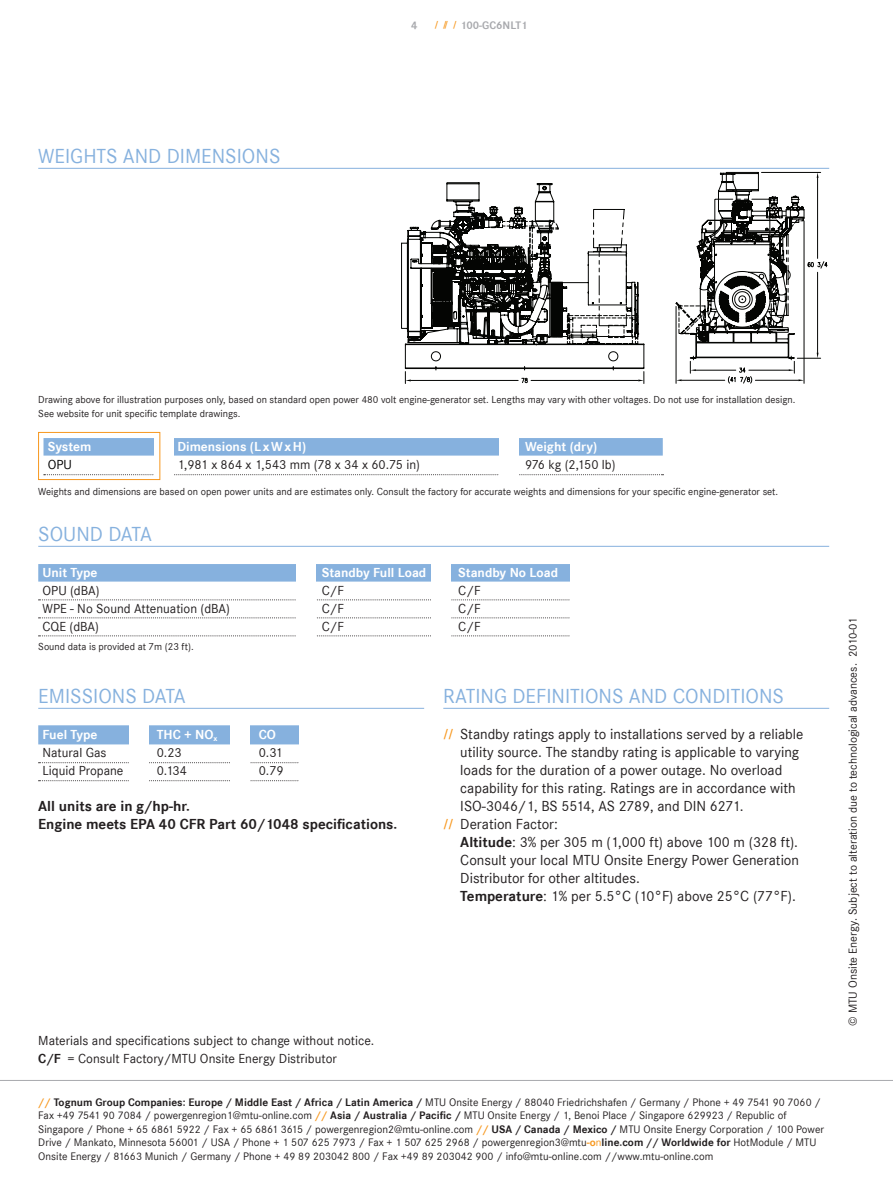
<style>
.page{position:relative;width:893px;height:1188px;background:#fff}
.page>*{position:absolute;margin:0;border:0;box-sizing:border-box;transform-origin:0 0}
.subheadline_1{font:21px "Corporate S";color:#86b1de}
.listings_onto_subhea{font:15px/18px "Corporate S";color:#231f20}
.subheadline_3{font:700 15px "Corporate S";color:#231f20}
.table_line_1{font:13.5px "Corporate S";color:#231f20}
.t1{font:700 13.5px "Corporate S";color:#fff}
.t2{font:700 13.5px "Corporate S";letter-spacing:.06em;color:#fff}
.table_line_1-2{font:13.5px "Corporate S";letter-spacing:-.02em;color:#231f20}
.t3{font:13.5px "Corporate S";color:#000}
.copyright_and_norm{font:12px "Corporate S";color:#231f20}
.adress{font:11.25px/13.5px "Corporate S";color:#231f20}
.t4{font:700 11.25px "Corporate S";color:#a8a9ad}
.t5{font:10.5px/14.2px "Corporate S";color:#231f20}
.s1{font-style:italic;font-size:9px;color:#f7971d}
.s2{font-weight:700;font-style:italic;font-size:12px;color:#f7971d}
.s3{font-weight:700}
.s4{font-weight:700;color:#f7971d}
.s5{color:#f7971d}
</style>
<div class="page">
<hr style="left:0;top:1080px;width:893px;height:1px;background:#a8a9ad">
<hr style="left:38px;top:168px;width:791px;height:1px;background:#86b1de">
<div style="left:44px;top:438px;width:619px;height:18px;background:#86b1de"></div>
<svg style="left:44px;top:474px;width:619px;height:1px"></svg>
<div style="left:500px;top:430px;width:19px;height:50px;background:#fff"></div>
<div style="left:154px;top:430px;width:19px;height:50px;background:#fff"></div>
<div style="left:38px;top:432px;width:122px;height:48px;border:1px solid #f7971d"></div>
<svg style="left:401px;top:172px;width:426px;height:212px"></svg>
<hr style="left:38px;top:708px;width:386px;height:1px;background:#86b1de">
<div style="left:38px;top:725px;width:386px;height:19px;background:#86b1de"></div>
<svg style="left:39px;top:762px;width:260px;height:1px"></svg>
<svg style="left:39px;top:780px;width:260px;height:1px"></svg>
<hr style="left:443px;top:708px;width:386px;height:1px;background:#86b1de">
<div style="left:130px;top:720px;width:19px;height:73px;background:#fff"></div>
<div style="left:299px;top:720px;width:134px;height:81px;background:#fff"></div>
<div style="left:231px;top:718px;width:19px;height:79px;background:#fff"></div>
<hr style="left:38px;top:546px;width:791px;height:1px;background:#86b1de">
<div style="left:38px;top:564px;width:791px;height:18px;background:#86b1de"></div>
<svg style="left:39px;top:600px;width:531px;height:1px"></svg>
<svg style="left:39px;top:618px;width:531px;height:1px"></svg>
<svg style="left:39px;top:636px;width:531px;height:1px"></svg>
<div style="left:432px;top:555px;width:19px;height:94px;background:#fff"></div>
<div style="left:570px;top:551px;width:270px;height:91px;background:#fff"></div>
<div style="left:297px;top:551px;width:19px;height:91px;background:#fff"></div>
<p class="subheadline_1" style="left:38px;top:144px;width:241px">Weights and dimensions</p>
<p class="t4" style="left:411px;top:19px;width:8px">4</p>
<p class="t4" style="left:434px;top:19px;width:95px"><span class="s1">/ // /</span>100-GC6N LT1</p>
<p class="t5" style="left:38px;top:393px;width:759px">Drawing above for illustration purposes only, based on standard open power 480 volt engine-generator set. Lengths may vary with other voltages. Do not use for installation design.<br>See website for unit specific template drawings.</p>
<p class="t1" style="left:48px;top:439px;width:45px">System</p>
<p class="t2" style="left:177px;top:439px;width:130px">Dimensions (LxWxH)</p>
<p class="t1" style="left:525px;top:439px;width:74px">Weight (dry)</p>
<p class="t3" style="left:48px;top:457px;width:26px">OPU</p>
<p class="table_line_1" style="left:177px;top:457px;width:244px">1,981 x 864 x 1,543 mm (78 x 34 x 60.75 in)</p>
<p class="table_line_1-2" style="left:525px;top:457px;width:92px">976 kg (2,150 lb)</p>
<p class="t5" style="left:38px;top:484px;width:741px">Weights and dimensions are based on open power units and are estimates only. Consult the factory for accurate weights and dimensions for your specific engine-generator set.</p>
<p class="subheadline_1" style="left:38px;top:522px;width:113px">Sound data</p>
<p class="t1" style="left:43px;top:565px;width:57px">Unit Type</p>
<p class="t1" style="left:322px;top:565px;width:106px">Standby Full Load</p>
<p class="t1" style="left:458px;top:565px;width:123px">Standby N o Load P</p>
<p class="table_line_1" style="left:43px;top:583px;width:59px">OPU (dBA)</p>
<p class="table_line_1" style="left:322px;top:583px;width:24px">C/F</p>
<p class="table_line_1" style="left:458px;top:583px;width:24px">C/F</p>
<p class="table_line_1" style="left:43px;top:601px;width:189px">WPE - No Sound Attenuation (dBA)</p>
<p class="table_line_1" style="left:322px;top:601px;width:24px">C/F</p>
<p class="table_line_1" style="left:458px;top:601px;width:24px">C/F</p>
<p class="table_line_1" style="left:43px;top:619px;width:58px">CQE (dBA)</p>
<p class="table_line_1" style="left:322px;top:619px;width:24px">C/F</p>
<p class="table_line_1" style="left:458px;top:619px;width:24px">C/F</p>
<p class="t5" style="left:38px;top:639px;width:157px">Sound data is provided at 7m (23 ft).</p>
<p class="subheadline_1" style="left:38px;top:684px;width:147px">Emissions data</p>
<p class="t1" style="left:43px;top:727px;width:89px">Fuel Type T</p>
<p class="t1" style="left:164px;top:727px;width:56px">HC + NO<sub>x</sub></p>
<p class="t1" style="left:259px;top:727px;width:14px">CO</p>
<p class="table_line_1" style="left:43px;top:745px;width:65px">Natural Gas</p>
<p class="table_line_1" style="left:157px;top:745px;width:27px">0.23</p>
<p class="table_line_1" style="left:259px;top:745px;width:26px">0.31</p>
<p class="table_line_1" style="left:43px;top:763px;width:83px">Liquid Propane</p>
<p class="table_line_1" style="left:157px;top:763px;width:32px">0.134</p>
<p class="table_line_1" style="left:259px;top:763px;width:27px">0.79</p>
<p class="subheadline_3" style="left:38px;top:798px;width:153px">All units are in g/hp-hr.</p>
<p class="subheadline_3" style="left:38px;top:816px;width:361px">Engine meets EPA 40 CFR Part 60/1048 specifications.</p>
<p class="subheadline_1" style="left:443px;top:684px;width:340px">Rating Definitions and conditions</p>
<p class="listings_onto_subhea" style="left:460px;top:725px;width:345px;text-indent:-17px"><span class="s2">//</span> Standby ratings apply to installations served by a reliable utility source. The standby rating is applicable to varying loads for the duration of a power outage. No overload capability for this rating. Ratings are in accordance with ISO-3046/1, BS 5514, AS 2789, and DIN 6271.</p>
<p class="listings_onto_subhea" style="left:443px;top:815px;width:116px"><span class="s2">//</span> Deration Factor:</p>
<p class="listings_onto_subhea" style="left:460px;top:833px;width:340px"><span class="s3">Altitude</span>: 3% per 305 m (1,000 ft) above 100 m (328 ft).<br>Consult your local MTU Onsite Energy Power Generation Distributor for other altitudes.<br><span class="s3">Temperature</span>: 1% per 5.5°C (10°F) above 25°C (77°F).</p>
<p class="table_line_1" style="left:38px;top:1033px;width:338px">Materials and specifications subject to change without notice.</p>
<p class="table_line_1" style="left:38px;top:1051px;width:300px"><span class="s3">C/F</span> = Consult Factory/MTU Onsite Energy Distributor</p>
<p class="adress" style="left:38px;top:1095px;width:787px"><span class="s4">//</span> <span class="s3">Tognum Group Companies: Europe / M iddle East / Africa / Latin America /</span> MTU Onsite Energy / 88040 Friedrichshafen / Germany / Phone + 49 7541 90 7060 / Fax +49 7541 90 7084 / powergenregion1@mtu-online.com <span class="s4">//</span> <span class="s3">Asia / Australia / Pacific /</span> MTU Onsite Energy / 1, Benoi Place / Singapore 629923 / Republic of Singapore / Phone + 65 6861 5922 / Fax + 65 6861 3615 / powergenregion2@mtu-online.com <span class="s4">//</span> <span class="s3">USA / Canada / Mexico /</span> MTU Onsite Energy Corporation / 100 Power Drive / Mankato, Minnesota 56001 / USA / Phone + 1 507 625 7973 / Fax + 1 507 625 2968 / powergenregion3@mtu<span class="s4">-o</span><span class="s5">n</span><span class="s3">line.com // Worldwide for</span> HotM odule / MTU Onsite Energy / 81663 Munich / Germany / Phone + 49 89 203042 800 / Fax +49 89 203042 900 / info@mtu-online.com //www.mtu-online.com</p>
<p class="copyright_and_norm" style="left:846px;top:1026px;width:410px;rotate:-90deg">© MTU Onsite Energy. Subject to alteration due to technological advances. 2010-01</p>
</div>
